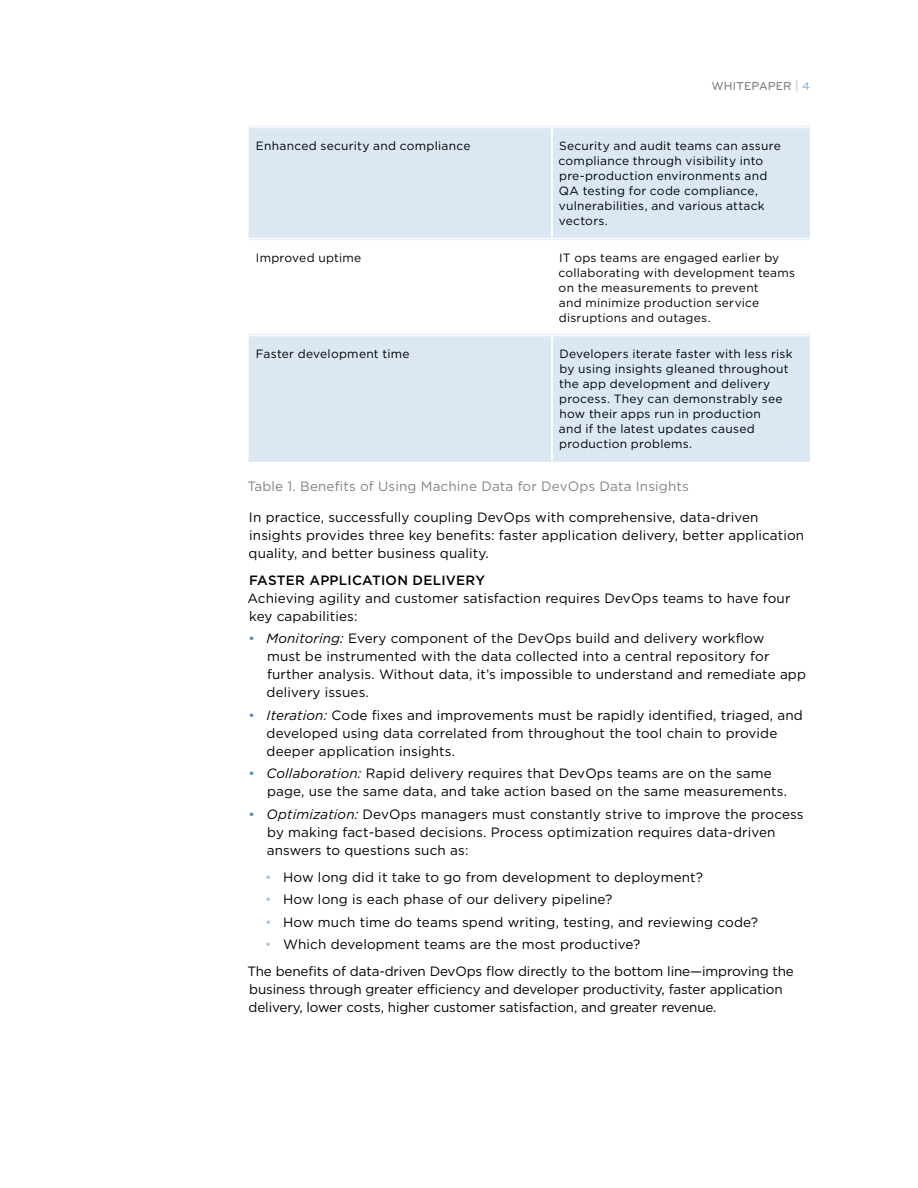
<style>
.page{position:relative;width:918px;height:1188px;background:#fff}
.page>*{position:absolute;margin:0;border:0;box-sizing:border-box;transform-origin:0 0}
.t1{font:13.5px/18px "Gotham";letter-spacing:.01em;color:#000}
.t2{font:13.5px/27px "Gotham";letter-spacing:-.01em;color:#000}
.t3{font:13.5px "Gotham";letter-spacing:.01em;color:#808285}
.t4{font:500 13.5px "Gotham";letter-spacing:.02em;color:#000}
.t5{font:12px/15px "Gotham";letter-spacing:.02em;color:#000}
.t6{font:500 12px "Bryant Pro";letter-spacing:.015em;color:#808285}
.s1{color:#bcbec0}
.s2{color:#92b9df}
.s3{color:#498bca}
.s4{font-style:italic}
.s5{color:#a4c5e4}
</style>
<div class="page">
<svg style="left:249px;top:129px;width:561px;height:333px;fill:#dbe8f4"></svg>
<hr style="left:249px;top:334px;width:303px;height:2px;background:#fff">
<hr style="left:552px;top:334px;width:258px;height:2px;background:#fff">
<hr style="left:249px;top:126px;width:303px;height:1px;background:#e4eef7">
<hr style="left:249px;top:128px;width:303px;height:1px;background:#e4eef7">
<hr style="left:552px;top:126px;width:258px;height:1px;background:#e4eef7">
<hr style="left:552px;top:128px;width:258px;height:1px;background:#e4eef7">
<hr style="left:249px;top:238px;width:303px;height:1px;background:#e4eef7">
<hr style="left:249px;top:239px;width:303px;height:1px;background:#e4eef7">
<hr style="left:552px;top:238px;width:258px;height:1px;background:#e4eef7">
<hr style="left:552px;top:239px;width:258px;height:1px;background:#e4eef7">
<hr style="left:249px;top:334px;width:303px;height:1px;background:#e4eef7">
<hr style="left:249px;top:336px;width:303px;height:1px;background:#e4eef7">
<hr style="left:552px;top:334px;width:258px;height:1px;background:#e4eef7">
<hr style="left:552px;top:336px;width:258px;height:1px;background:#e4eef7">
<hr style="left:551px;top:128px;width:1px;height:110px;background:#fff">
<hr style="left:552px;top:128px;width:1px;height:110px;background:#fff">
<hr style="left:551px;top:240px;width:1px;height:94px;background:#fff">
<hr style="left:552px;top:240px;width:1px;height:94px;background:#fff">
<hr style="left:551px;top:336px;width:1px;height:126px;background:#fff">
<hr style="left:552px;top:336px;width:1px;height:126px;background:#fff">
<p class="t6" style="left:712px;top:79px;width:100px">WHITEPAPER <span class="s1">|</span> <span class="s2">4</span></p>
<p class="t5" style="left:256px;top:138px;width:216px">Enhanced security and compliance</p>
<p class="t5" style="left:559px;top:138px;width:224px">Security and audit teams can assure compliance through visibility into pre-production environments and<br>QA testing for code compliance, vulnerabilities, and various attack vectors.</p>
<p class="t5" style="left:256px;top:250px;width:107px">Improved uptime</p>
<p class="t5" style="left:559px;top:250px;width:238px">IT ops teams are engaged earlier by collaborating with development teams on the measurements to prevent<br>and minimize production service disruptions and outages.</p>
<p class="t5" style="left:256px;top:346px;width:155px">Faster development time</p>
<p class="t5" style="left:559px;top:346px;width:235px">Developers iterate faster with less risk by using insights gleaned throughout the app development and delivery process. They can demonstrably see how their apps run in production<br>and if the latest updates caused production problems.</p>
<p class="t3" style="left:247px;top:477px;width:443px">Table 1. Benefits of Using Machine Data for DevOps Data Insights</p>
<p class="t1" style="left:249px;top:508px;width:557px">In practice, successfully coupling DevOps with comprehensive, data-driven insights provides three key benefits: faster application delivery, better application quality, and better business quality.</p>
<p class="t4" style="left:249px;top:571px;width:237px">FASTER APPLICATION DELIVERY</p>
<p class="t1" style="left:247px;top:589px;width:545px">Achieving agility and customer satisfaction requires DevOps teams to have four key capabilities:</p>
<p class="t1" style="left:267px;top:629px;width:541px;text-indent:-18px"><span class="s3">•</span> <span class="s4">Monitoring:</span> Every component of the DevOps build and delivery workflow<br>must be instrumented with the data collected into a central repository for further analysis. Without data, it’s impossible to understand and remediate app delivery issues.</p>
<p class="t1" style="left:267px;top:706px;width:538px;text-indent:-18px"><span class="s3">•</span> <span class="s4">Iteration:</span> Code fixes and improvements must be rapidly identified, triaged, and developed using data correlated from throughout the tool chain to provide deeper application insights.</p>
<p class="t1" style="left:267px;top:764px;width:521px;text-indent:-19px"><span class="s3">•</span> <span class="s4">Collaboration:</span> Rapid delivery requires that DevOps teams are on the same page, use the same data, and take action based on the same measurements.</p>
<p class="t1" style="left:267px;top:805px;width:538px;text-indent:-18px"><span class="s3">•</span> <span class="s4">Optimization:</span> DevOps managers must constantly strive to improve the process by making fact-based decisions. Process optimization requires data-driven answers to questions such as:</p>
<p class="t1" style="left:265px;top:868px;width:440px"><span class="s5">•</span> How long did it take to go from development to deployment?</p>
<p class="t1" style="left:265px;top:890px;width:349px"><span class="s5">•</span> How long is each phase of our delivery pipeline?</p>
<p class="t1" style="left:265px;top:913px;width:494px"><span class="s5">•</span> How much time do teams spend writing, testing, and reviewing code?</p>
<p class="t2" style="left:247px;top:931px;width:548px;text-indent:18px"><span class="s5">•</span> Which development teams are the most productive?<br>The benefits of data-driven DevOps flow directly to the bottom line—improving the</p>
<p class="t2" style="left:249px;top:980px;width:536px;line-height:18px">business through greater efficiency and developer productivity, faster application delivery, lower costs, higher customer satisfaction, and greater revenue.</p>
</div>
